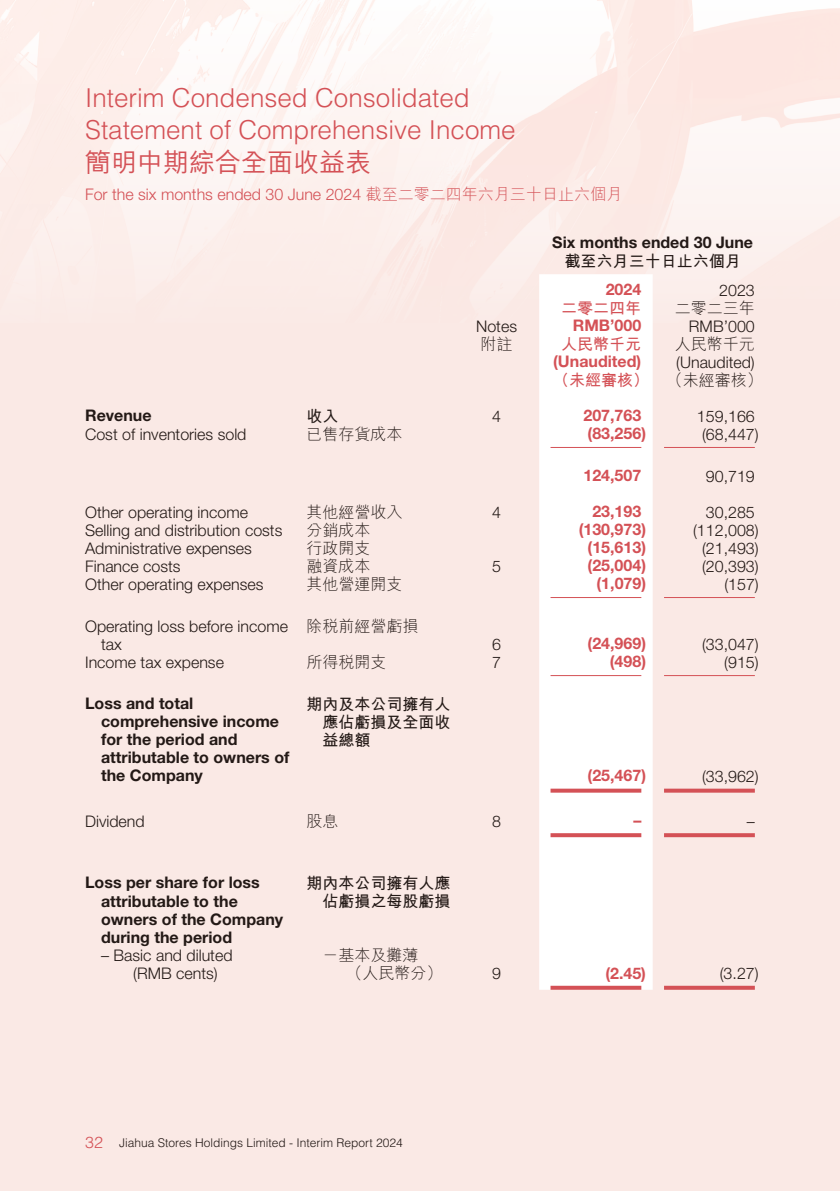
<style>
.page{position:relative;width:840px;height:1191px;background:#fff}
.page>*{position:absolute;margin:0;border:0;box-sizing:border-box;transform-origin:0 0}
.t1{font:300 26px/32px "Helvetica LT Std";color:#d45156}
.t2{font:500 26px "M Hei HK";color:#d45156}
.t3{font:300 16px/18px "Helvetica Neue LT Std";color:#231916}
.t4{font:700 16px/18px "Helvetica Neue LT Std";color:#231916}
.t5{font:700 16px "Helvetica Neue LT Std";color:#d45156}
.t6{font:300 16px/18px "M Hei HK";color:#231916}
.t7{font:700 16px/18px "M Hei HK";color:#231916;text-align:justify}
.t8{font:300 16px "Helvetica Neue LT Std";color:#d45156}
.t9{font:700 16px "M Hei HK";color:#d45156}
.t10{font:300 12px "Helvetica LT Std";color:#231916}
.s1{font-family:"M Hei HK"}
.s2{font-weight:300;color:#231916}
.s3{font-size:16px;color:#d45156}
</style>
<div class="page">
<div style="left:0;top:0;width:839px;height:1191px;background:#fae9e5"></div>
<img style="left:0;top:0;width:839px;height:322px">
<div style="left:539px;top:274px;width:113px;height:715px;background:#fff"></div>
<hr style="left:550px;top:447px;width:91px;height:1px;background:#d45156">
<hr style="left:663px;top:447px;width:91px;height:1px;background:#d45156">
<hr style="left:550px;top:597px;width:91px;height:1px;background:#d45156">
<hr style="left:663px;top:597px;width:91px;height:1px;background:#d45156">
<hr style="left:550px;top:675px;width:91px;height:1px;background:#d45156">
<hr style="left:663px;top:675px;width:91px;height:1px;background:#d45156">
<svg style="left:550px;top:788px;width:91px;height:4px"></svg>
<svg style="left:664px;top:788px;width:90px;height:4px"></svg>
<svg style="left:550px;top:833px;width:91px;height:4px"></svg>
<svg style="left:664px;top:833px;width:90px;height:4px"></svg>
<svg style="left:550px;top:985px;width:91px;height:4px"></svg>
<svg style="left:664px;top:985px;width:90px;height:4px"></svg>
<h1 class="t1" style="left:85px;top:82px;width:432px">Interim Condensed Consolidated<br>Statement of Comprehensive Income</h1>
<h1 class="t2" style="left:85px;top:144px;width:287px">簡明中期綜合全面收益表</h1>
<p class="t8" style="left:85px;top:184px;width:538px">For the six months ended 30 June 2024 <span class="s1">截至二零二四年六月三十日止六個月</span></p>
<p class="t4" style="left:552px;top:233px;width:202px">Six months ended 30 June</p>
<p class="t7" style="left:564px;top:250px;width:177px">截至六月三十日止六個月</p>
<p class="t5" style="left:605px;top:279px;width:37px">2024</p>
<p class="t3" style="left:718px;top:281px;width:37px">2023</p>
<p class="t9" style="left:561px;top:296px;width:81px">二零二四年</p>
<p class="t6" style="left:674px;top:299px;width:81px">二零二三年</p>
<p class="t3" style="left:476px;top:317px;width:42px">Notes</p>
<p class="t5" style="left:572px;top:315px;width:70px">RMB’000</p>
<p class="t3" style="left:688px;top:317px;width:67px">RMB’000</p>
<p class="t6" style="left:480px;top:335px;width:33px">附註</p>
<p class="t9" style="left:561px;top:332px;width:81px">人民幣千元</p>
<p class="t6" style="left:674px;top:335px;width:81px">人民幣千元</p>
<p class="t5" style="left:553px;top:351px;width:89px">(Unaudited)</p>
<p class="t3" style="left:675px;top:353px;width:80px">(Unaudited)</p>
<p class="t9" style="left:553px;top:368px;width:211px">（未經審核） <span class="s2">（未經審核）</span></p>
<p class="t4" style="left:85px;top:406px;width:68px">Revenue</p>
<p class="t7" style="left:306px;top:405px;width:33px">收入</p>
<p class="t3" style="left:492px;top:407px;width:10px">4</p>
<p class="t5" style="left:583px;top:405px;width:59px">207,763</p>
<p class="t3" style="left:696px;top:407px;width:59px">159,166</p>
<p class="t3" style="left:85px;top:425px;width:163px">Cost of inventories sold</p>
<p class="t6" style="left:306px;top:425px;width:97px">已售存貨成本</p>
<p class="t5" style="left:587px;top:423px;width:60px">(83,256)</p>
<p class="t3" style="left:701px;top:425px;width:58px">(68,447)</p>
<p class="t5" style="left:583px;top:465px;width:59px">124,507</p>
<p class="t3" style="left:705px;top:467px;width:50px">90,719</p>
<p class="t3" style="left:85px;top:503px;width:164px">Other operating income</p>
<p class="t6" style="left:306px;top:503px;width:97px">其他經營收入</p>
<p class="t3" style="left:492px;top:503px;width:10px">4</p>
<p class="t5" style="left:592px;top:501px;width:50px">23,193</p>
<p class="t3" style="left:705px;top:503px;width:50px">30,285</p>
<p class="t3" style="left:85px;top:521px;width:199px">Selling and distribution costs</p>
<p class="t6" style="left:306px;top:521px;width:65px">分銷成本</p>
<p class="t5" style="left:578px;top:519px;width:69px">(130,973)</p>
<p class="t3" style="left:692px;top:521px;width:67px">(112,008)</p>
<p class="t3" style="left:85px;top:539px;width:168px">Administrative expenses</p>
<p class="t6" style="left:306px;top:539px;width:65px">行政開支</p>
<p class="t5" style="left:587px;top:537px;width:60px">(15,613)</p>
<p class="t3" style="left:701px;top:539px;width:58px">(21,493)</p>
<p class="t3" style="left:85px;top:557px;width:97px">Finance costs</p>
<p class="t6" style="left:306px;top:557px;width:65px">融資成本</p>
<p class="t3" style="left:492px;top:557px;width:10px">5</p>
<p class="t5" style="left:587px;top:555px;width:60px">(25,004)</p>
<p class="t3" style="left:701px;top:557px;width:58px">(20,393)</p>
<p class="t3" style="left:85px;top:575px;width:180px">Other operating expenses</p>
<p class="t6" style="left:306px;top:575px;width:97px">其他營運開支</p>
<p class="t5" style="left:596px;top:573px;width:51px">(1,079)</p>
<p class="t3" style="left:724px;top:575px;width:36px">(157)</p>
<p class="t3" style="left:101px;top:617px;width:188px;text-indent:-16px">Operating loss before income tax</p>
<p class="t6" style="left:306px;top:617px;width:113px">除稅前經營虧損</p>
<p class="t3" style="left:492px;top:635px;width:10px">6</p>
<p class="t5" style="left:587px;top:633px;width:60px">(24,969)</p>
<p class="t3" style="left:701px;top:635px;width:58px">(33,047)</p>
<p class="t3" style="left:85px;top:653px;width:140px">Income tax expense</p>
<p class="t6" style="left:306px;top:653px;width:81px">所得稅開支</p>
<p class="t3" style="left:492px;top:653px;width:10px">7</p>
<p class="t5" style="left:609px;top:651px;width:38px">(498)</p>
<p class="t3" style="left:723px;top:653px;width:36px">(915)</p>
<p class="t4" style="left:101px;top:694px;width:190px;text-indent:-16px">Loss and total comprehensive income for the period and attributable to owners of the Company</p>
<p class="t7" style="left:322px;top:694px;width:130px;text-indent:-16px">期內及本公司擁有人應佔虧損及全面收益總額</p>
<p class="t5" style="left:587px;top:766px;width:60px">(25,467)</p>
<p class="t3" style="left:701px;top:767px;width:58px">(33,962)</p>
<p class="t3" style="left:85px;top:811px;width:61px">Dividend</p>
<p class="t6" style="left:306px;top:811px;width:33px">股息</p>
<p class="t3" style="left:492px;top:811px;width:10px">8</p>
<p class="t5" style="left:633px;top:810px;width:9px">–</p>
<p class="t3" style="left:746px;top:811px;width:9px">–</p>
<p class="t4" style="left:101px;top:873px;width:183px;text-indent:-16px">Loss per share for loss attributable to the owners of the Company during the period</p>
<p class="t7" style="left:306px;top:873px;width:145px;text-align:right">期內本公司擁有人應佔虧損之每股虧損</p>
<p class="t3" style="left:133px;top:946px;width:101px;text-indent:-32px">– Basic and diluted (RMB cents)</p>
<p class="t6" style="left:346px;top:946px;width:97px;text-indent:-24px">－基本及攤薄<br>（人民幣分）</p>
<p class="t3" style="left:492px;top:964px;width:10px">9</p>
<p class="t5" style="left:605px;top:963px;width:42px">(2.45)</p>
<p class="t3" style="left:719px;top:964px;width:40px">(3.27)</p>
<p class="t10" style="left:85px;top:1135px;width:319px"><span class="s3">32</span> Jiahua Stores Holdings Limited - Interim Report 2024</p>
</div>
